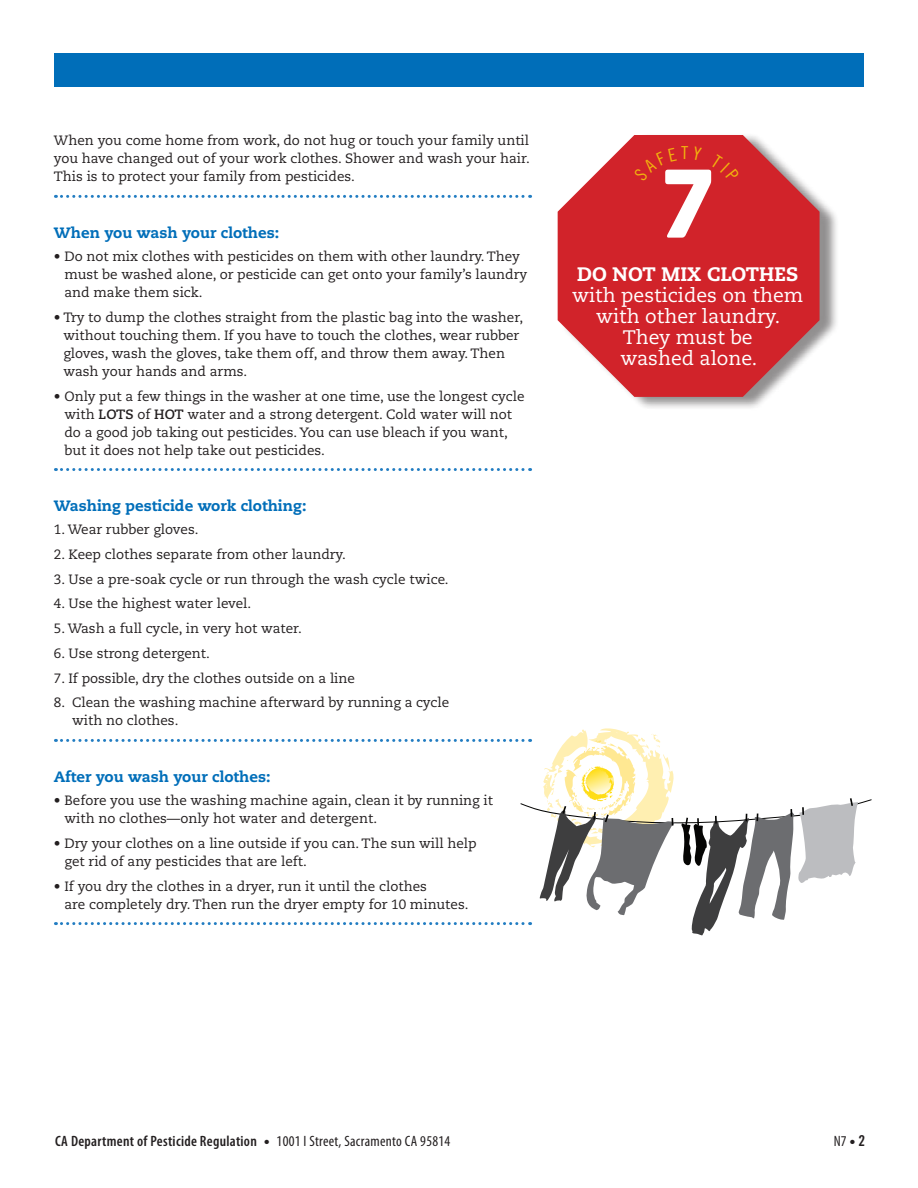
<style>
.page{position:relative;width:918px;height:1188px;background:#fff}
.page>*{position:absolute;margin:0;border:0;box-sizing:border-box;transform-origin:0 0}
.t1{font:103.5px "Archive";color:#fff}
.Answer_body_copy_NO{font:19.5px/21px "Caecilia LT Std";color:#fff;text-align:center}
.subhead{font:800 15px "Caecilia LT Std";color:#006eb9}
.t2{font:condensed 15px "Myriad Pro";letter-spacing:.02em;color:#231f20}
.t3{font:600 condensed 15px "Myriad Pro";letter-spacing:.02em;color:#231f20}
.Answer_body_copy_NO-2{font:13.5px/18px "Caecilia LT Std";color:#231f20}
.Answer_body_last_lin{font:13.5px/18px "Caecilia LT Std";color:#231f20}
.s1{font-weight:700}
.s2{font-weight:800}
.s3{font-family:"Trade Gothic LT Std Bd Cn 20";font-stretch:normal}
</style>
<div class="page">
<div style="left:54px;top:53px;width:810px;height:33px;background:#006eb9"></div>
<svg style="left:55px;top:195px;width:476px;height:3px"></svg>
<svg style="left:55px;top:468px;width:476px;height:3px"></svg>
<div style="left:561px;top:132px;width:278px;height:279px;background:#231f20;opacity:.5"></div>
<svg style="left:558px;top:135px;width:262px;height:262px;fill:#d1232a"></svg>
<svg style="left:55px;top:728px;width:817px;height:208px"></svg>
<div style="left:634px;top:146px;width:68px;height:35px;background:#d1232a"></div>
<svg style="left:710px;top:154px;width:30px;height:28px"></svg>
<p class="Answer_body_last_lin" style="left:54px;top:132px;width:477px;text-align:justify">When you come home from work, do not hug or touch your family until you have changed out of your work clothes. Shower and wash your hair.<br>This is to protect your family from pesticides.</p>
<p class="subhead" style="left:54px;top:223px;width:227px">When you wash your clothes:</p>
<p class="Answer_body_copy_NO-2" style="left:64px;top:248px;width:464px;text-indent:-11px">• Do not mix clothes with pesticides on them with other laundry. They must be washed alone, or pesticide can get onto your family’s laundry and make them sick.</p>
<p class="Answer_body_copy_NO-2" style="left:63px;top:308px;width:461px;text-indent:-10px">• Try to dump the clothes straight from the plastic bag into the washer, without touching them. If you have to touch the clothes, wear rubber gloves, wash the gloves, take them off, and throw them away. Then wash your hands and arms.</p>
<p class="Answer_body_last_lin" style="left:64px;top:387px;width:462px;text-indent:-11px">• Only put a few things in the washer at one time, use the longest cycle with <span class="s1">LOTS</span> of <span class="s1">HOT</span> water and a strong detergent. Cold water will not do a good job taking out pesticides. You can use bleach if you want, but it does not help take out pesticides.</p>
<p class="subhead" style="left:54px;top:496px;width:254px">Washing pesticide work clothing:</p>
<p class="Answer_body_copy_NO-2" style="left:54px;top:521px;width:146px">1. Wear rubber gloves.</p>
<p class="Answer_body_copy_NO-2" style="left:54px;top:545px;width:293px">2. Keep clothes separate from other laundry.</p>
<p class="Answer_body_copy_NO-2" style="left:54px;top:570px;width:396px">3. Use a pre-soak cycle or run through the wash cycle twice.</p>
<p class="Answer_body_copy_NO-2" style="left:54px;top:595px;width:199px">4. Use the highest water level.</p>
<p class="Answer_body_copy_NO-2" style="left:54px;top:620px;width:250px">5. Wash a full cycle, in very hot water.</p>
<p class="Answer_body_copy_NO-2" style="left:54px;top:644px;width:158px">6. Use strong detergent.</p>
<p class="Answer_body_copy_NO-2" style="left:54px;top:669px;width:303px">7. If possible, dry the clothes outside on a line</p>
<p class="Answer_body_last_lin" style="left:72px;top:694px;width:379px;text-indent:-18px">8. Clean the washing machine afterward by running a cycle with no clothes.</p>
<p class="subhead" style="left:54px;top:767px;width:218px">After you wash your clothes:</p>
<p class="Answer_body_copy_NO-2" style="left:64px;top:792px;width:430px;text-indent:-10px">• Before you use the washing machine again, clean it by running it with no clothes—only hot water and detergent.</p>
<p class="Answer_body_copy_NO-2" style="left:64px;top:834px;width:414px;text-indent:-10px">• Dry your clothes on a line outside if you can. The sun will help get rid of any pesticides that are left.</p>
<p class="Answer_body_last_lin" style="left:64px;top:877px;width:406px;text-indent:-11px">• If you dry the clothes in a dryer, run it until the clothes<br>are completely dry. Then run the dryer empty for 10 minutes.</p>
<p class="t1" style="left:659px;top:142px;width:57px">7</p>
<p class="Answer_body_copy_NO" style="left:572px;top:265px;width:233px"><span class="s2">DO NOT MIX CLOTHES </span>with pesticides on them with other laundry.<br>They must be<br>washed alone.</p>
<p class="t3" style="left:55px;top:1132px;width:203px">CA Department of Pesticide Regulation</p>
<p class="t2" style="left:265px;top:1132px;width:187px">● 1001 I Street, Sacramento CA 95814</p>
<p class="t2" style="left:834px;top:1132px;width:33px">N7 ● <span class="s3">2</span></p>
</div>
